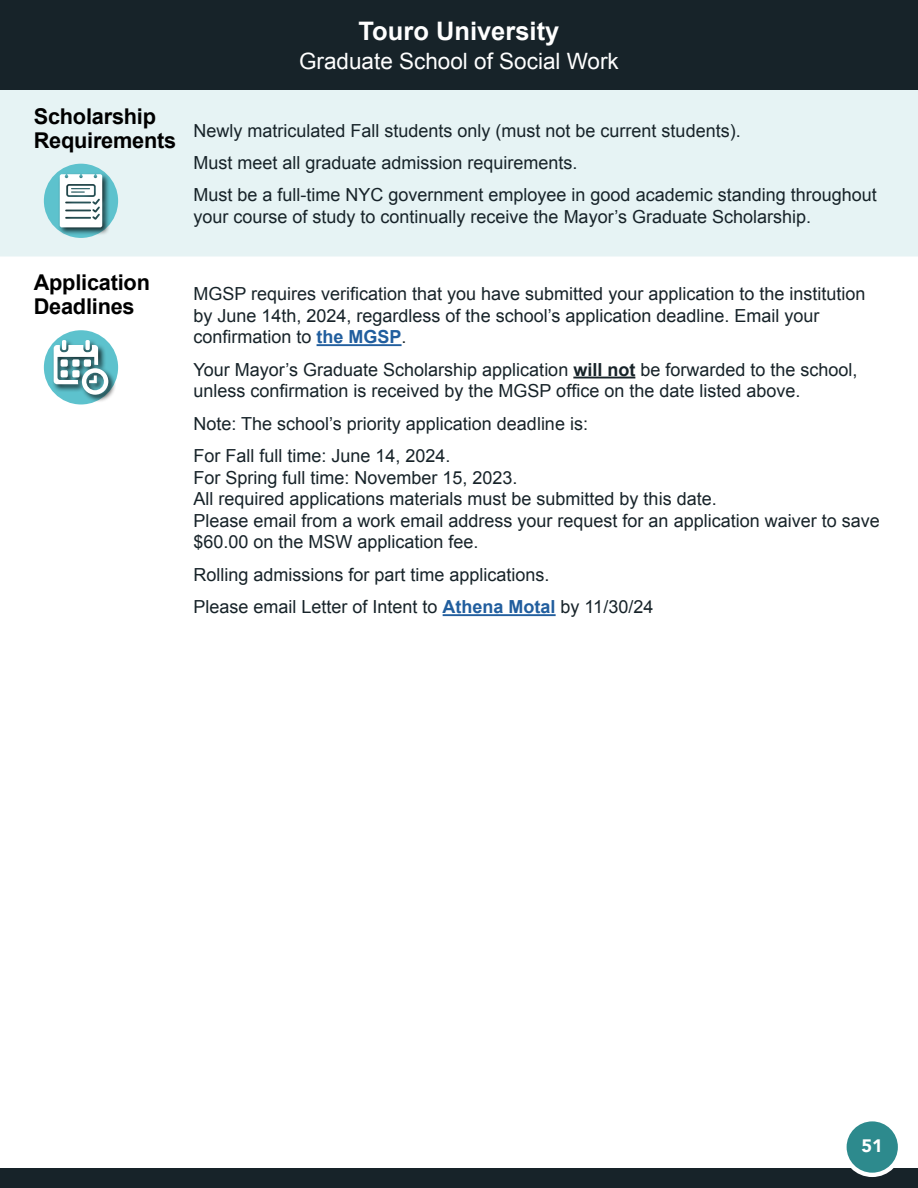
<style>
.page{position:relative;width:918px;height:1188px;background:#fff}
.page>*{position:absolute;margin:0;border:0;box-sizing:border-box;transform-origin:0 0}
.School_H1{font:700 25.5px "Arial";color:#fff}
.Division{font:22.5px "Arial";color:#fff}
.Body_Title_1_H2{font:700 21.75px/24px "Arial";letter-spacing:-.01em;color:#000}
.table_body{font:18px/21.6px "Arial";color:#172329}
.t1{font:900 18px "Avenir";color:#fff}
.s1{font-weight:700;color:#215e9e}
.s2{font-weight:700}
</style>
<div class="page">
<div style="left:0;top:1169px;width:918px;height:19px;background:#172329"></div>
<div style="left:0;top:0;width:918px;height:90px;background:#172329"></div>
<div style="left:0;top:90px;width:918px;height:166px;background:#e6f3f4"></div>
<hr style="left:317px;top:344px;width:85px;height:2px;background:#215e9e">
<hr style="left:573px;top:377px;width:62px;height:1px;background:#172329">
<hr style="left:443px;top:614px;width:113px;height:2px;background:#215e9e">
<div style="left:44px;top:164px;width:74px;height:74px;background:#5dc2cd;border-radius:50%"></div>
<div style="left:58px;top:172px;width:53px;height:64px;background:#000;opacity:.75"></div>
<svg style="left:60px;top:174px;width:42px;height:53px;background:#d7e0e1"></svg>
<div style="left:44px;top:330px;width:74px;height:74px;background:#5dc2cd;border-radius:50%"></div>
<div style="left:52px;top:338px;width:64px;height:65px;background:#000;opacity:.75"></div>
<svg style="left:54px;top:340px;width:54px;height:55px"></svg>
<div style="left:61px;top:359px;width:7px;height:8px;background:#fff;border-radius:2px"></div>
<div style="left:72px;top:359px;width:8px;height:8px;background:#fff;border-radius:2px"></div>
<div style="left:61px;top:370px;width:7px;height:7px;background:#fff;border-radius:2px"></div>
<div style="left:72px;top:370px;width:8px;height:7px;background:#fff;border-radius:2px"></div>
<div style="left:84px;top:359px;width:7px;height:8px;background:#fff;border-radius:2px"></div>
<div style="left:842px;top:1117px;width:60px;height:60px;background:#fff;border-radius:50%"></div>
<div style="left:847px;top:1121px;width:51px;height:52px;background:#2d8a8d;border-radius:50%"></div>
<h2 class="Body_Title_1_H2" style="left:34px;top:105px;width:144px">Scholarship<br>Requirements</h2>
<h1 class="School_H1" style="left:359px;top:14px;width:202px">Touro University</h1>
<p class="Division" style="left:299px;top:46px;width:321px">Graduate School of Social Work</p>
<p class="table_body" style="left:194px;top:120px;width:549px">Newly matriculated Fall students only (must not be current students).</p>
<p class="table_body" style="left:194px;top:152px;width:386px">Must meet all graduate admission requirements.</p>
<p class="table_body" style="left:194px;top:184px;width:685px">Must be a full-time NYC government employee in good academic standing throughout your course of study to continually receive the Mayor’s Graduate Scholarship.</p>
<h2 class="Body_Title_1_H2" style="left:34px;top:271px;width:118px">Application<br>Deadlines</h2>
<p class="table_body" style="left:194px;top:283px;width:673px">MGSP requires verification that you have submitted your application to the institution by June 14th, 2024, regardless of the school’s application deadline. Email your confirmation to <span class="s1">the MGSP</span>.</p>
<p class="table_body" style="left:194px;top:359px;width:665px">Your Mayor’s Graduate Scholarship application <span class="s2">will not</span> be forwarded to the school, unless confirmation is received by the MGSP office on the date listed above.</p>
<p class="table_body" style="left:194px;top:413px;width:396px">Note: The school’s priority application deadline is:</p>
<p class="table_body" style="left:194px;top:445px;width:259px">For Fall full time: June 14, 2024.</p>
<p class="table_body" style="left:194px;top:467px;width:326px">For Spring full time: November 15, 2023.</p>
<p class="table_body" style="left:194px;top:488px;width:525px">All required applications materials must be submitted by this date.</p>
<p class="table_body" style="left:194px;top:510px;width:688px">Please email from a work email address your request for an application waiver to save $60.00 on the MSW application fee.</p>
<p class="table_body" style="left:194px;top:564px;width:358px">Rolling admissions for part time applications.</p>
<p class="table_body" style="left:194px;top:596px;width:461px">Please email Letter of Intent to <span class="s1">Athena Motal</span> by 11/30/24</p>
<p class="t1" style="left:862px;top:1130px;width:23px">51</p>
</div>
